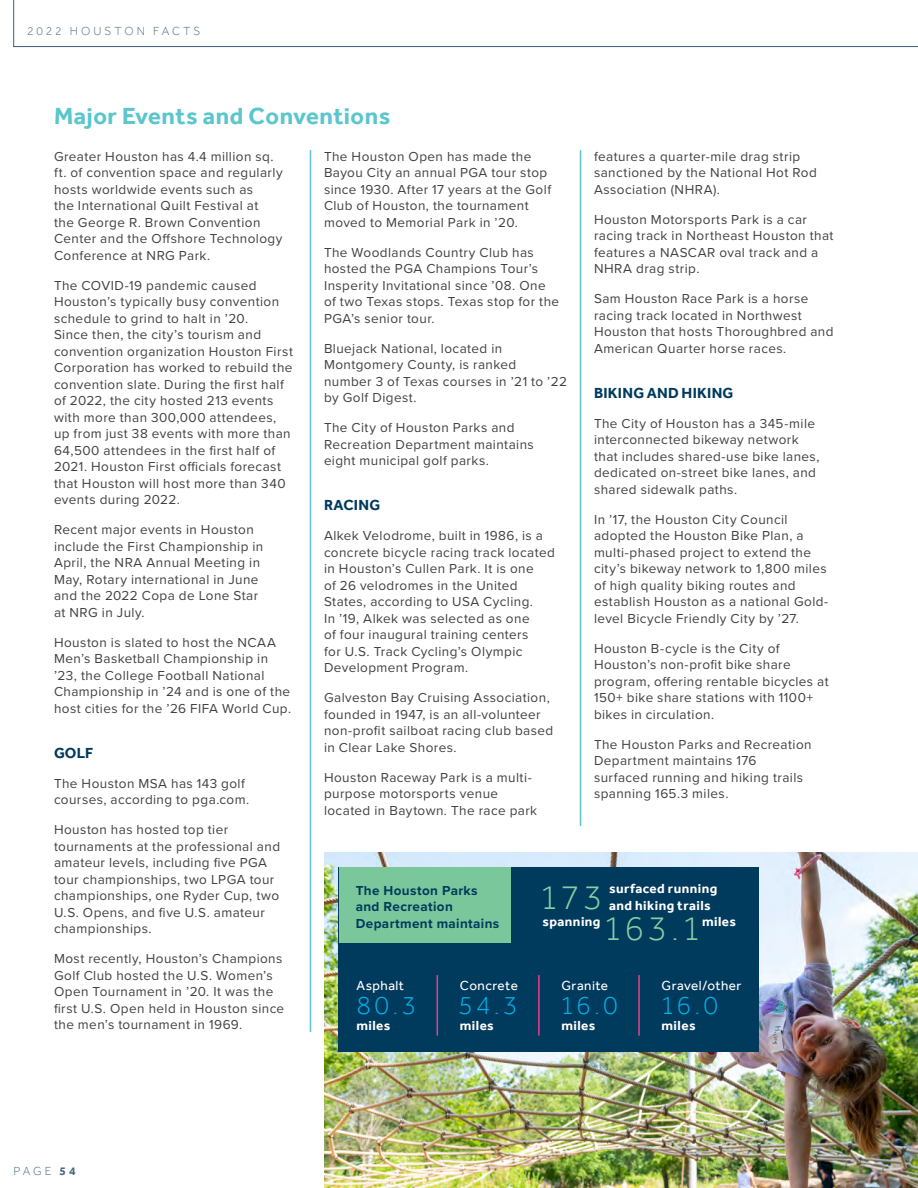
<style>
.page{position:relative;width:918px;height:1188px;background:#fff}
.page>*{position:absolute;margin:0;border:0;box-sizing:border-box;transform-origin:0 0}
.t1{font:300 36px "Effra";letter-spacing:.07em;color:#87cca3}
.t2{font:300 27px "Effra";letter-spacing:.08em;color:#00b0e9}
.t3{font:700 24px "Effra";letter-spacing:.02em;color:#5bc6cc}
.t4{font:700 15px "Effra";letter-spacing:.015em;color:#003a5d}
.t5{font:13.5px/16.5px "Proxima Nova";letter-spacing:.03em;color:#414042}
.t6{font:700 13.5px/16.5px "Effra";letter-spacing:.035em;color:#fff}
.t7{font:700 13.5px/16.5px "Proxima Nova";letter-spacing:.03em;color:#003a5d}
.t8{font:13.5px "Effra";letter-spacing:.035em;color:#fff}
.t9{font:300 12px "Effra";letter-spacing:.245em;color:#496b84}
.s1{font-weight:700}
</style>
<div class="page">
<img style="left:324px;top:853px;width:594px;height:335px">
<div style="left:339px;top:868px;width:420px;height:184px;background:#003a5d"></div>
<hr style="left:310px;top:150px;width:1px;height:882px;background:#5bc6cc">
<hr style="left:580px;top:150px;width:1px;height:676px;background:#5bc6cc">
<hr style="left:437px;top:975px;width:1px;height:61px;background:#ee3d8b">
<hr style="left:538px;top:975px;width:2px;height:61px;background:#ee3d8b">
<hr style="left:638px;top:975px;width:2px;height:61px;background:#ee3d8b">
<div style="left:339px;top:868px;width:171px;height:75px;background:#7ac79b"></div>
<svg style="left:13px;top:0;width:905px;height:47px"></svg>
<p class="t9" style="left:27px;top:24px;width:175px">2022 HOUSTON FACTS</p>
<h3 class="t3" style="left:54px;top:102px;width:338px">Major Events and Conventions</h3>
<p class="t5" style="left:54px;top:147px;width:230px">Greater Houston has 4.4 million sq. ft. of convention space and regularly hosts worldwide events such as<br>the International Quilt Festival at<br>the George R. Brown Convention<br>Center and the Offshore Technology<br>Conference at NRG Park.</p>
<p class="t5" style="left:54px;top:276px;width:240px">The COVID-19 pandemic caused Houston’s typically busy convention schedule to grind to halt in ’20.<br>Since then, the city’s tourism and convention organization Houston First Corporation has worked to rebuild the convention slate. During the first half of 2022, the city hosted 213 events with more than 300,000 attendees, up from just 38 events with more than 64,500 attendees in the first half of 2021. Houston First officials forecast that Houston will host more than 340 events during 2022.</p>
<p class="t5" style="left:54px;top:521px;width:211px">Recent major events in Houston include the First Championship in<br>April, the NRA Annual Meeting in<br>May, Rotary international in June and the 2022 Copa de Lone Star at NRG in July.</p>
<p class="t5" style="left:54px;top:633px;width:239px">Houston is slated to host the NCAA Men’s Basketball Championship in ’23, the College Football National Championship in ’24 and is one of the host cities for the ’26 FIFA World Cup.</p>
<p class="t4" style="left:54px;top:744px;width:41px">GOLF</p>
<p class="t5" style="left:54px;top:774px;width:197px">The Houston MSA has 143 golf courses, according to pga.com.</p>
<p class="t5" style="left:54px;top:821px;width:228px">Houston has hosted top tier tournaments at the professional and amateur levels, including five PGA tour championships, two LPGA tour championships, one Ryder Cup, two<br>U.S. Opens, and five U.S. amateur championships.</p>
<p class="t5" style="left:54px;top:950px;width:232px">Most recently, Houston’s Champions Golf Club hosted the U.S. Women’s Open Tournament in ’20. It was the first U.S. Open held in Houston since the men’s tournament in 1969.</p>
<p class="t5" style="left:324px;top:147px;width:229px">The Houston Open has made the<br>Bayou City an annual PGA tour stop since 1930. After 17 years at the Golf<br>Club of Houston, the tournament moved to Memorial Park in ’20.</p>
<p class="t5" style="left:324px;top:243px;width:237px">The Woodlands Country Club has hosted the PGA Champions Tour’s<br>Insperity Invitational since ’08. One of two Texas stops. Texas stop for the<br>PGA’s senior tour.</p>
<p class="t5" style="left:324px;top:339px;width:245px">Bluejack National, located in<br>Montgomery County, is ranked number 3 of Texas courses in ’21 to ’22 by Golf Digest.</p>
<p class="t5" style="left:324px;top:419px;width:211px">The City of Houston Parks and<br>Recreation Department maintains eight municipal golf parks.</p>
<p class="t4" style="left:324px;top:496px;width:58px">RACING</p>
<p class="t5" style="left:324px;top:527px;width:232px">Alkek Velodrome, built in 1986, is a concrete bicycle racing track located in Houston’s Cullen Park. It is one<br>of 26 velodromes in the United<br>States, according to USA Cycling.<br>In ’19, Alkek was selected as one<br>of four inaugural training centers<br>for U.S. Track Cycling’s Olympic<br>Development Program.</p>
<p class="t5" style="left:324px;top:689px;width:231px">Galveston Bay Cruising Association, founded in 1947, is an all-volunteer non-profit sailboat racing club based in Clear Lake Shores.</p>
<p class="t5" style="left:324px;top:768px;width:215px">Houston Raceway Park is a multi&shy;purpose motorsports venue located in Baytown. The race park</p>
<p class="t5" style="left:594px;top:147px;width:224px">features a quarter-mile drag strip sanctioned by the National Hot Rod<br>Association (NHRA).</p>
<p class="t5" style="left:594px;top:210px;width:241px">Houston Motorsports Park is a car racing track in Northeast Houston that features a NASCAR oval track and a<br>NHRA drag strip.</p>
<p class="t5" style="left:594px;top:290px;width:241px">Sam Houston Race Park is a horse racing track located in Northwest Houston that hosts Thoroughbred and American Quarter horse races.</p>
<p class="t4" style="left:594px;top:384px;width:141px">BIKING AND HIKING</p>
<p class="t5" style="left:594px;top:414px;width:227px">The City of Houston has a 345-mile interconnected bikeway network that includes shared-use bike lanes, dedicated on-street bike lanes, and shared sidewalk paths.</p>
<p class="t5" style="left:594px;top:510px;width:236px">In ’17, the Houston City Council adopted the Houston Bike Plan, a multi-phased project to extend the city’s bikeway network to 1,800 miles of high quality biking routes and establish Houston as a national Gold&shy;level Bicycle Friendly City by ’27.</p>
<p class="t5" style="left:594px;top:639px;width:236px">Houston B-cycle is the City of<br>Houston’s non-profit bike share program, offering rentable bicycles at<br>150+ bike share stations with 1100+ bikes in circulation.</p>
<p class="t5" style="left:594px;top:735px;width:219px">The Houston Parks and Recreation<br>Department maintains 176 surfaced running and hiking trails spanning 165.3 miles.</p>
<h1 class="t1" style="left:539px;top:875px;width:65px">173</h1>
<p class="t6" style="left:609px;top:880px;width:110px">surfaced running and hiking trails</p>
<h1 class="t1" style="left:603px;top:906px;width:100px">163.1</h1>
<p class="t7" style="left:356px;top:882px;width:145px">The Houston Parks and Recreation<br>Department maintains</p>
<p class="t6" style="left:542px;top:913px;width:60px">spanning</p>
<p class="t6" style="left:702px;top:913px;width:35px">miles</p>
<p class="t8" style="left:662px;top:977px;width:82px">Gravel/other</p>
<h2 class="t2" style="left:660px;top:989px;width:60px">16.0</h2>
<p class="t6" style="left:662px;top:1017px;width:35px">miles</p>
<p class="t8" style="left:460px;top:977px;width:60px">Concrete</p>
<h2 class="t2" style="left:458px;top:989px;width:61px">54.3</h2>
<p class="t6" style="left:460px;top:1017px;width:35px">miles</p>
<p class="t8" style="left:561px;top:977px;width:48px">Granite</p>
<h2 class="t2" style="left:560px;top:989px;width:60px">16.0</h2>
<p class="t6" style="left:561px;top:1017px;width:35px">miles</p>
<p class="t8" style="left:356px;top:977px;width:49px">Asphalt</p>
<h2 class="t2" style="left:356px;top:989px;width:61px">80.3</h2>
<p class="t6" style="left:356px;top:1017px;width:35px">miles</p>
<p class="t9" style="left:14px;top:1163px;width:64px">PAGE <span class="s1">54</span></p>
</div>
